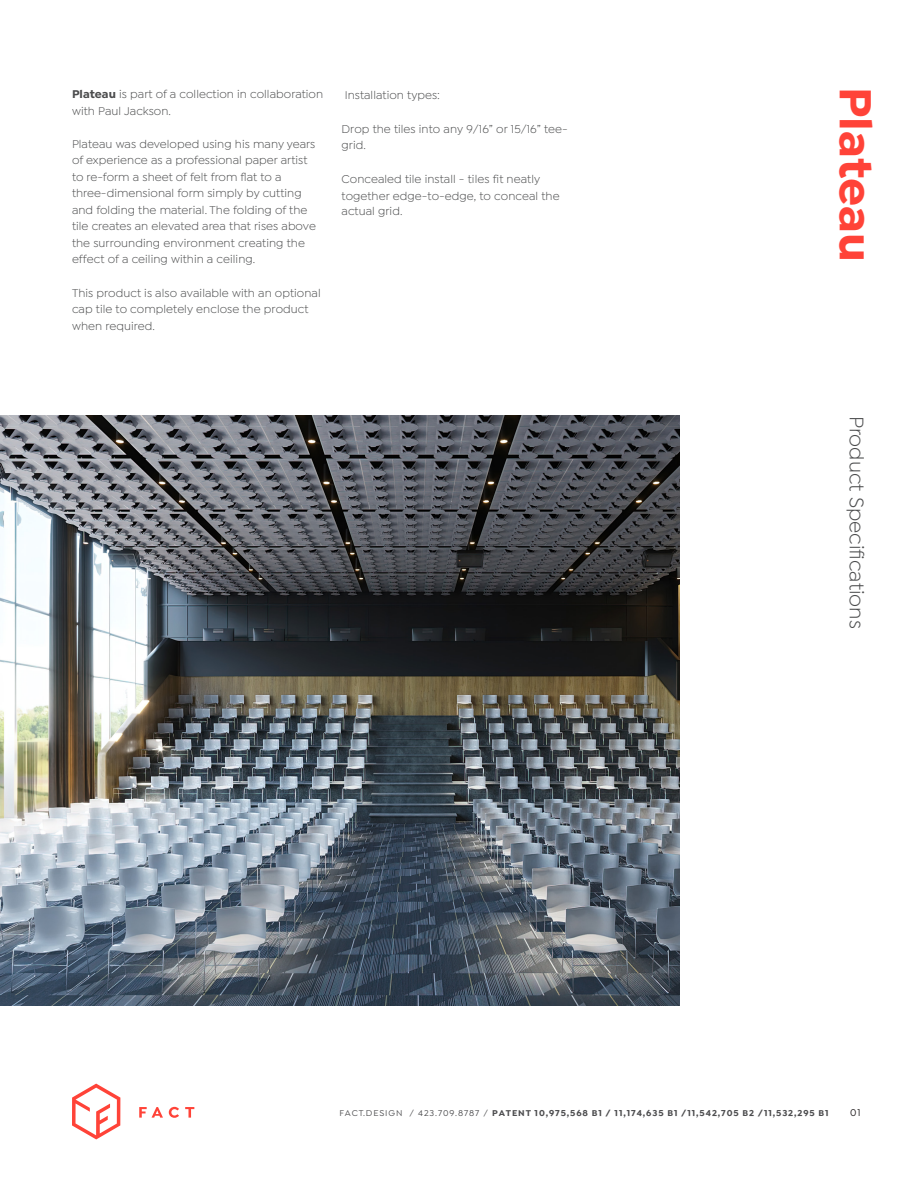
<style>
.page{position:relative;width:918px;height:1188px;background:#fff}
.page>*{position:absolute;margin:0;border:0;box-sizing:border-box;transform-origin:0 0}
.t1{font:700 48px "Isidora Sans";color:#ff4338}
.t2{font:21px "Isidora Sans";color:#4b4c4d}
.t3{font:12px/16.5px "Isidora Sans";letter-spacing:.005em;color:#4b4c4d}
.t4{font:500 10.5px "Isidora Sans";color:#231f20}
.t5{font:700 9px "Isidora Sans";letter-spacing:.1em;color:#4d4d4f}
.s1{font-weight:700}
.s2{font-weight:500}
</style>
<div class="page">
<img style="left:0;top:416px;width:680px;height:590px">
<svg style="left:72px;top:1084px;width:48px;height:55px"></svg>
<svg style="left:139px;top:1107px;width:24px;height:11px"></svg>
<svg style="left:169px;top:1107px;width:10px;height:11px"></svg>
<svg style="left:185px;top:1107px;width:9px;height:11px"></svg>
<p class="t3" style="left:72px;top:86px;width:253px"><span class="s1">Plateau</span> is part of a collection in collaboration</p>
<h1 class="t1" style="left:885px;top:87px;width:176px;rotate:90deg">Plateau</h1>
<p class="t3" style="left:345px;top:87px;width:97px">Installation types:</p>
<p class="t3" style="left:342px;top:121px;width:228px">Drop the tiles into any 9/16” or 15/16” tee&shy;grid.</p>
<p class="t3" style="left:342px;top:171px;width:220px">Concealed tile install - tiles fit neatly together edge-to-edge, to conceal the actual grid.</p>
<p class="t3" style="left:72px;top:102px;width:101px">with Paul Jackson.</p>
<p class="t3" style="left:72px;top:135px;width:245px">Plateau was developed using his many years of experience as a professional paper artist to re-form a sheet of felt from flat to a three-dimensional form simply by cutting and folding the material. The folding of the tile creates an elevated area that rises above the surrounding environment creating the effect of a ceiling within a ceiling.</p>
<p class="t3" style="left:72px;top:285px;width:250px">This product is also available with an optional cap tile to completely enclose the product when required.</p>
<h2 class="t2" style="left:868px;top:416px;width:214px;rotate:90deg">Product Specifications</h2>
<p class="t5" style="left:339px;top:1107px;width:491px"><span class="s2">FACT.DESIGN / 423.709.8787 /</span> PATENT 10,975,568 B1 / 11,174,635 B1 /11,542,705 B2 /11,532,295 B1</p>
<p class="t4" style="left:850px;top:1107px;width:12px">01</p>
</div>
